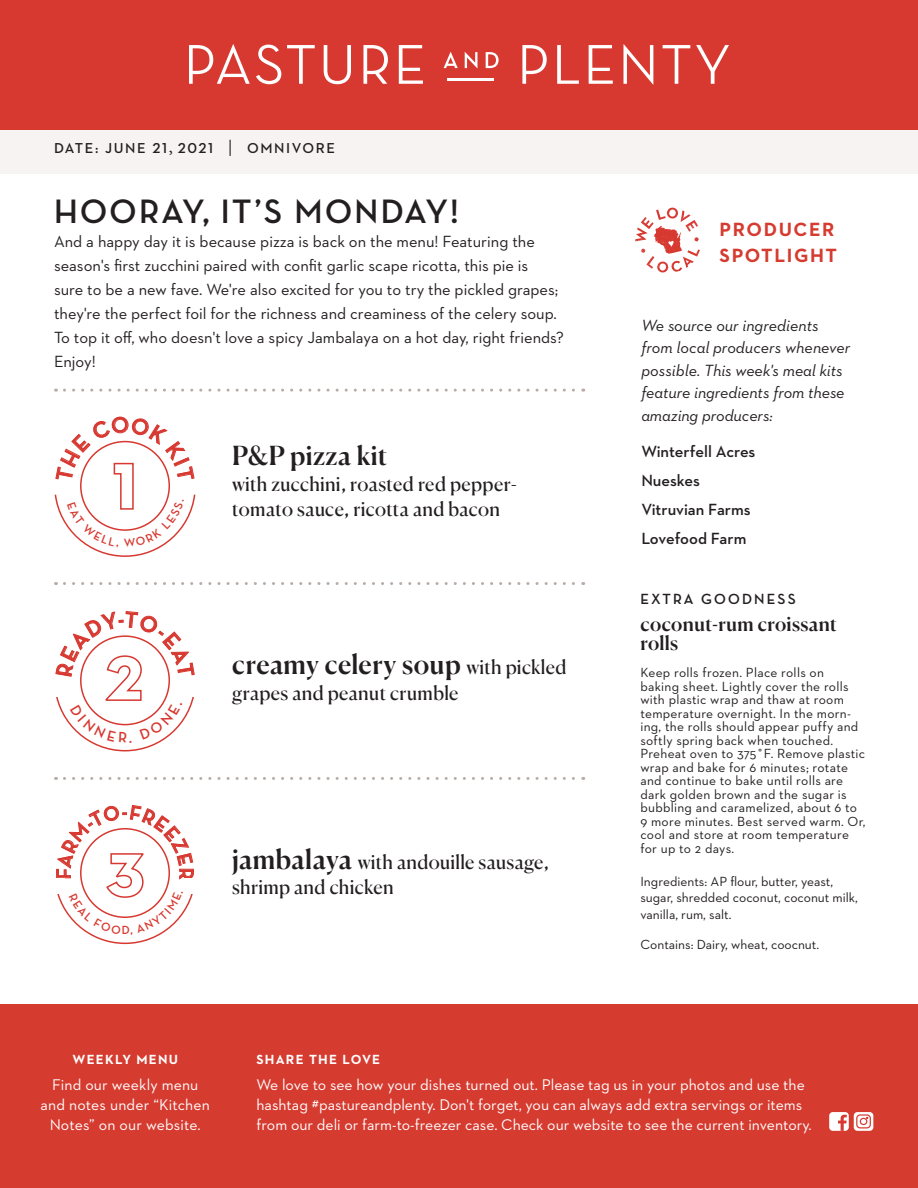
<style>
.page{position:relative;width:918px;height:1188px;background:#fff}
.page>*{position:absolute;margin:0;border:0;box-sizing:border-box;transform-origin:0 0}
.t1{font:700 34.5px "Neutraface Display";letter-spacing:.07em;color:#231f20}
.t2{font:500 27px "Canela";letter-spacing:.015em;color:#231f20}
.t3{font:500 26.25px "Canela";letter-spacing:.015em;color:#231f20}
.t4{font:700 20.25px "Neutraface Display";color:#d73830}
.t5{font:19.5px/25.5px "Canela";letter-spacing:.015em;color:#231f20}
.t6{font:500 19.5px/19.5px "Canela";letter-spacing:.015em;color:#231f20}
.t7{font:700 19.5px/25.5px "Neutraface 2 Text";letter-spacing:.08em;color:#d63b30}
.t8{font:16.5px/24px "Neutraface 2 Text";color:#231f20}
.t9{font:italic 16.5px/22.5px "Neutraface 2 Text";color:#231f20}
.t10{font:600 16.5px "Neutraface 2 Text";color:#231f20}
.t11{font:15.75px/20px "Neutraface 2 Text";color:#fff}
.t12{font:700 15px "Neutraface Display";letter-spacing:.145em;color:#231f20}
.t13{font:600 14.7px "Neutraface 2 Text";letter-spacing:.11em;color:#231f20}
.t14{font:13.5px/13.5px "Neutraface 2 Text";letter-spacing:.02em;color:#231f20}
.t15{font:13.5px/16.5px "Neutraface 2 Text";color:#231f20}
.t16{font:700 13.5px "Neutraface 2 Text";letter-spacing:.09em;color:#fff}
.s1{font-family:"Minion Pro";font-weight:400;font-size:18px}
.s2{font-weight:400;font-size:19.5px}
.s3{font-weight:500;font-size:27px}
</style>
<div class="page">
<div style="left:0;top:129px;width:918px;height:45px;background:#f7f3f2"></div>
<div style="left:0;top:1004px;width:918px;height:184px;background:#d63b30"></div>
<div style="left:0;top:0;width:918px;height:130px;background:#d73830"></div>
<hr style="left:447px;top:78px;width:46px;height:2px;background:#fff">
<svg style="left:189px;top:44px;width:61px;height:40px"></svg>
<svg style="left:256px;top:45px;width:25px;height:39px"></svg>
<svg style="left:287px;top:45px;width:28px;height:39px"></svg>
<svg style="left:324px;top:45px;width:27px;height:39px"></svg>
<svg style="left:363px;top:45px;width:25px;height:39px"></svg>
<svg style="left:399px;top:45px;width:24px;height:39px"></svg>
<svg style="left:444px;top:52px;width:14px;height:16px"></svg>
<svg style="left:465px;top:52px;width:12px;height:16px"></svg>
<svg style="left:486px;top:52px;width:13px;height:16px"></svg>
<svg style="left:522px;top:45px;width:25px;height:39px"></svg>
<svg style="left:557px;top:45px;width:22px;height:39px"></svg>
<svg style="left:589px;top:45px;width:24px;height:39px"></svg>
<svg style="left:623px;top:44px;width:30px;height:41px"></svg>
<svg style="left:663px;top:45px;width:27px;height:39px"></svg>
<svg style="left:696px;top:45px;width:33px;height:39px"></svg>
<svg style="left:64px;top:389px;width:520px;height:3px"></svg>
<svg style="left:64px;top:582px;width:520px;height:3px"></svg>
<svg style="left:64px;top:777px;width:520px;height:3px"></svg>
<svg style="left:635px;top:207px;width:65px;height:66px"></svg>
<div style="left:829px;top:1112px;width:20px;height:19px;background:#fff;border-radius:4px"></div>
<svg style="left:838px;top:1115px;width:9px;height:16px"></svg>
<svg style="left:854px;top:1112px;width:19px;height:19px"></svg>
<svg style="left:857px;top:1115px;width:13px;height:13px"></svg>
<div style="left:856px;top:1114px;width:15px;height:14px;border:1px solid #d73830;border-radius:3px"></div>
<div style="left:860px;top:1118px;width:7px;height:7px;background:#fff;border-radius:50%"></div>
<div style="left:860px;top:1118px;width:7px;height:7px;border:1px solid #d73830;border-radius:50%"></div>
<svg style="left:230px;top:140px;width:1px;height:16px"></svg>
<svg style="left:55px;top:416px;width:140px;height:141px"></svg>
<svg style="left:55px;top:611px;width:140px;height:140px"></svg>
<svg style="left:56px;top:805px;width:138px;height:139px"></svg>
<p class="t13" style="left:54px;top:139px;width:161px">DATE: JUNE 21<span class="s1">,</span> 2021</p>
<p class="t13" style="left:247px;top:139px;width:89px">OMNIVORE</p>
<p class="t1" style="left:54px;top:192px;width:406px">HOORAY, IT’S MONDAY!</p>
<p class="t8" style="left:54px;top:229px;width:511px">And a happy day it is because pizza is back on the menu! Featuring the season's first zucchini paired with confit garlic scape ricotta, this pie is<br>sure to be a new fave. We're also excited for you to try the pickled grapes; they're the perfect foil for the richness and creaminess of the celery soup.<br>To top it off, who doesn't love a spicy Jambalaya on a hot day, right friends?<br>Enjoy!</p>
<p class="t3" style="left:232px;top:435px;width:157px">P&amp;P pizza kit</p>
<p class="t5" style="left:232px;top:469px;width:286px">with zucchini, roasted red pepper&shy;tomato sauce, ricotta and bacon</p>
<p class="t4" style="left:122px;top:801px;width:7px">-</p>
<p class="t2" style="left:232px;top:643px;width:336px">creamy celery soup <span class="s2">with pickled</span></p>
<p class="t5" style="left:232px;top:678px;width:228px">grapes and peanut crumble</p>
<p class="t4" style="left:198px;top:868px;width:40px;rotate:90deg">RRR</p>
<p class="t5" style="left:232px;top:847px;width:318px"><span class="s3">jambalaya</span> with andouille sausage, shrimp and chicken</p>
<p class="t7" style="left:720px;top:216px;width:119px">PRODUCER<br>SPOTLIGHT</p>
<p class="t9" style="left:641px;top:314px;width:211px">We source our ingredients from local producers whenever possible. This week's meal kits feature ingredients from these amazing producers:</p>
<p class="t10" style="left:641px;top:441px;width:116px">Winterfell Acres</p>
<p class="t10" style="left:641px;top:470px;width:60px">Nueskes</p>
<p class="t10" style="left:641px;top:499px;width:111px">Vitruvian Farms</p>
<p class="t10" style="left:641px;top:528px;width:107px">Lovefood Farm</p>
<p class="t12" style="left:640px;top:590px;width:157px">EXTRA GOODNESS</p>
<p class="t6" style="left:640px;top:612px;width:198px">coconut-rum croissant rolls</p>
<p class="t14" style="left:640px;top:666px;width:227px">Keep rolls frozen. Place rolls on baking sheet. Lightly cover the rolls with plastic wrap and thaw at room temperature overnight. In the morn&shy;ing, the rolls should appear puffy and softly spring back when touched.<br>Preheat oven to 375˚F. Remove plastic wrap and bake for 6 minutes; rotate and continue to bake until rolls are dark golden brown and the sugar is bubbling and caramelized, about 6 to 9 more minutes. Best served warm. Or, cool and store at room temperature for up to 2 days.</p>
<p class="t15" style="left:640px;top:873px;width:219px">Ingredients: AP flour, butter, yeast, sugar, shredded coconut, coconut milk, vanilla, rum, salt.</p>
<p class="t15" style="left:640px;top:936px;width:180px">Contains: Dairy, wheat, coocnut.</p>
<p class="t16" style="left:73px;top:1050px;width:107px">WEEKLY MENU</p>
<p class="t11" style="left:41px;top:1075px;width:171px;text-align:center">Find our weekly menu and notes under “Kitchen<br>Notes” on our website.</p>
<p class="t16" style="left:256px;top:1050px;width:125px">SHARE THE LOVE</p>
<p class="t11" style="left:256px;top:1075px;width:557px">We love to see how your dishes turned out. Please tag us in your photos and use the hashtag #pastureandplenty. Don't forget, you can always add extra servings or items from our deli or farm-to-freezer case. Check our website to see the current inventory.</p>
</div>
